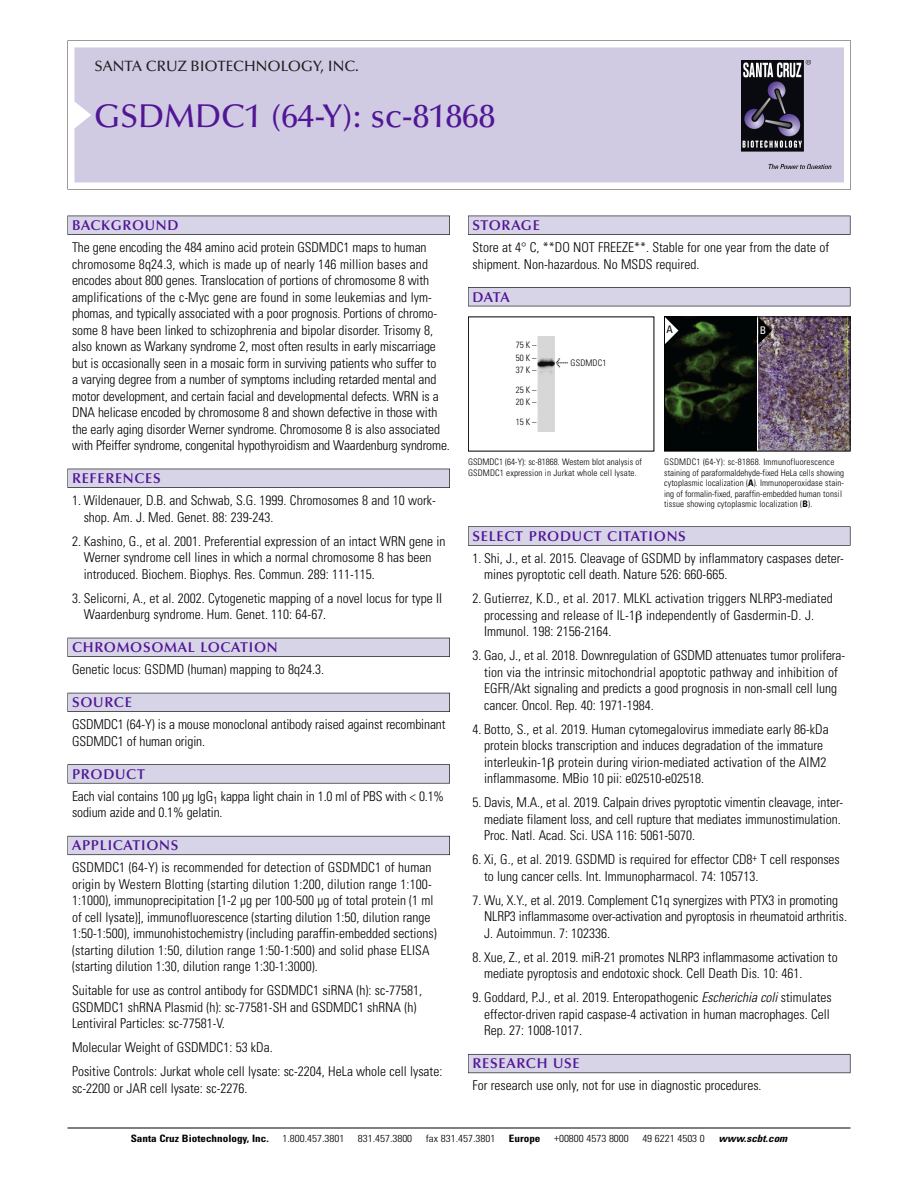
<style>
.page{position:relative;width:918px;height:1188px;background:#fff}
.page>*{position:absolute;margin:0;border:0;box-sizing:border-box;transform-origin:0 0}
.t1{font:500 33px "Optima";color:#511695}
.t2{font:500 15px "Optima";color:#231f20}
.t3{font:600 14.25px "Optima";letter-spacing:.05em;color:#511695}
.t4{font:300 condensed 13.5px/16.5px "Univers";color:#000}
.t5{font:condensed 10.5px "Univers";color:#000}
.t6{font:condensed 10.5px "Univers";color:#fff}
.t7{font:300 condensed 10.2px "Univers";color:#000;scale:1.1 1}
.t8{font:700 condensed 10.2px "Univers";color:#000;scale:1.1 1}
.t9{font:italic 700 condensed 10.2px "Univers";color:#000;scale:1.1 1}
.t10{font:300 condensed 9px/10.5px "Univers";letter-spacing:.01em;color:#000}
.s1{font-family:"Meta Plus";font-weight:400;font-stretch:normal;font-size:10.5px}
.s2{font-weight:700}
.s3{font-style:italic}
</style>
<div class="page">
<svg style="left:74px;top:41px;width:777px;height:148px"></svg>
<div style="left:74px;top:47px;width:770px;height:135px;background:#d1cae3"></div>
<img style="left:741px;top:60px;width:90px;height:108px">
<div style="left:68px;top:216px;width:382px;height:19px;background:#535256"></div>
<div style="left:68px;top:216px;width:381px;height:18px;background:#d7d4e8"></div>
<div style="left:68px;top:469px;width:382px;height:19px;background:#525156"></div>
<div style="left:68px;top:469px;width:381px;height:18px;background:#d7d4e8"></div>
<div style="left:68px;top:638px;width:382px;height:19px;background:#515057"></div>
<div style="left:68px;top:638px;width:381px;height:18px;background:#d7d4e8"></div>
<div style="left:68px;top:693px;width:382px;height:19px;background:#535259"></div>
<div style="left:68px;top:693px;width:381px;height:18px;background:#d7d4e8"></div>
<svg style="left:68px;top:764px;width:382px;height:20px"></svg>
<div style="left:68px;top:765px;width:381px;height:18px;background:#d7d4e8"></div>
<div style="left:68px;top:836px;width:382px;height:19px;background:#64626c"></div>
<div style="left:68px;top:836px;width:381px;height:18px;background:#d7d4e8"></div>
<div style="left:468px;top:216px;width:382px;height:19px;background:#535256"></div>
<div style="left:468px;top:216px;width:382px;height:18px;background:#d7d4e8"></div>
<div style="left:468px;top:287px;width:382px;height:19px;background:#515155"></div>
<div style="left:468px;top:288px;width:382px;height:18px;background:#d7d4e8"></div>
<div style="left:468px;top:526px;width:382px;height:20px;background:#666"></div>
<div style="left:468px;top:527px;width:382px;height:18px;background:#d7d4e8"></div>
<div style="left:468px;top:1054px;width:382px;height:19px;background:#5e5d65"></div>
<div style="left:468px;top:1055px;width:382px;height:18px;background:#d7d4e8"></div>
<hr style="left:68px;top:1128px;width:782px;height:1px;background:#000">
<img style="left:758px;top:318px;width:90px;height:132px">
<img style="left:666px;top:318px;width:90px;height:132px">
<div style="left:664px;top:316px;width:186px;height:136px;border:1px solid #000"></div>
<svg style="left:758px;top:317px;width:14px;height:27px"></svg>
<svg style="left:665px;top:317px;width:13px;height:27px"></svg>
<img style="left:538px;top:337px;width:17px;height:94px">
<p class="t2" style="left:94px;top:60px;width:266px">SANTA CRUZ BIOTECHNOLOGY, INC.</p>
<p class="t1" style="left:94px;top:102px;width:402px">GSDMDC1 (64-Y): sc-81868</p>
<p class="t3" style="left:72px;top:219px;width:108px">BACKGROUND</p>
<p class="t4" style="left:72px;top:240px;width:379px">The gene encoding the 484 amino acid protein GSDMDC1 maps to human chromosome 8q24.3, which is made up of nearly 146 million bases and encodes about 800 genes. Translocation of portions of chromosome 8 with amplifications of the c-Myc gene are found in some leukemias and lym&shy;phomas, and typically associated with a poor prognosis. Portions of chromo&shy;some 8 have been linked to schizophrenia and bipolar disorder. Trisomy 8, also known as Warkany syndrome 2, most often results in early miscarriage but is occasionally seen in a mosaic form in surviving patients who suffer to<br>a varying degree from a number of symptoms including retarded mental and motor development, and certain facial and developmental defects. WRN is a DNA helicase encoded by chromosome 8 and shown defective in those with the early aging disorder Werner syndrome. Chromosome 8 is also associated with Pfeiffer syndrome, congenital hypothyroidism and Waardenburg syndrome.</p>
<p class="t3" style="left:72px;top:472px;width:90px">REFERENCES</p>
<p class="t4" style="left:84px;top:493px;width:354px;text-indent:-12px">1. Wildenauer, D.B. and Schwab, S.G. 1999. Chromosomes 8 and 10 work&shy;shop. Am. J. Med. Genet. 88: 239-243.</p>
<p class="t4" style="left:84px;top:534px;width:363px;text-indent:-12px">2. Kashino, G., et al. 2001. Preferential expression of an intact WRN gene in<br>Werner syndrome cell lines in which a normal chromosome 8 has been introduced. Biochem. Biophys. Res. Commun. 289: 111-115.</p>
<p class="t4" style="left:84px;top:591px;width:360px;text-indent:-12px">3. Selicorni, A., et al. 2002. Cytogenetic mapping of a novel locus for type II<br>Waardenburg syndrome. Hum. Genet. 110: 64-67.</p>
<p class="t3" style="left:72px;top:641px;width:207px">CHROMOSOMAL LOCATION</p>
<p class="t4" style="left:72px;top:663px;width:254px">Genetic locus: GSDMD (human) mapping to 8q24.3.</p>
<p class="t3" style="left:72px;top:696px;width:61px">SOURCE</p>
<p class="t4" style="left:72px;top:718px;width:375px">GSDMDC1 (64-Y) is a mouse monoclonal antibody raised against recombinant<br>GSDMDC1 of human origin.</p>
<p class="t3" style="left:72px;top:768px;width:74px">PRODUCT</p>
<p class="t4" style="left:72px;top:789px;width:374px">Each vial contains 100 µg IgG<sub>1</sub> kappa light chain in 1.0 ml of PBS with &lt; 0.1% sodium azide and 0.1% gelatin.</p>
<p class="t3" style="left:72px;top:840px;width:108px">APPLICATIONS</p>
<p class="t4" style="left:72px;top:861px;width:366px">GSDMDC1 (64-Y) is recommended for detection of GSDMDC1 of human origin by Western Blotting (starting dilution 1:200, dilution range 1:100- 1:1000), immunoprecipitation [1-2 µg per 100-500 µg of total protein (1 ml of cell lysate)], immunofluorescence (starting dilution 1:50, dilution range 1:50-1:500), immunohistochemistry (including paraffin-embedded sections) (starting dilution 1:50, dilution range 1:50-1:500) and solid phase ELISA (starting dilution 1:30, dilution range 1:30-1:3000).</p>
<p class="t4" style="left:72px;top:984px;width:352px">Suitable for use as control antibody for GSDMDC1 siRNA (h): sc-77581,<br>GSDMDC1 shRNA Plasmid (h): sc-77581-SH and GSDMDC1 shRNA (h)<br>Lentiviral Particles: sc-77581-V.</p>
<p class="t4" style="left:72px;top:1041px;width:202px">Molecular Weight of GSDMDC1: 53 kDa.</p>
<p class="t4" style="left:72px;top:1065px;width:372px">Positive Controls: Jurkat whole cell lysate: sc-2204, HeLa whole cell lysate: sc-2200 or JAR cell lysate: sc-2276.</p>
<p class="t3" style="left:473px;top:219px;width:69px">STORAGE</p>
<p class="t4" style="left:473px;top:240px;width:358px">Store at 4° C, **DO NOT FREEZE**. Stable for one year from the date of shipment. Non-hazardous. No MSDS required.</p>
<p class="t3" style="left:473px;top:291px;width:39px">DATA</p>
<p class="t10" style="left:516px;top:339px;width:22px;line-height:13.2px">75 K –<br>50 K –</p>
<p class="t10" style="left:516px;top:365px;width:22px">37 K –</p>
<p class="t10" style="left:516px;top:385px;width:22px;line-height:12.3px">25 K –<br>20 K –</p>
<p class="t10" style="left:516px;top:417px;width:22px">15 K –</p>
<p class="t10" style="left:556px;top:359px;width:52px"><span class="s1">&lt;</span> GSDMDC1</p>
<p class="t10" style="left:468px;top:458px;width:175px">GSDMDC1 (64-Y): sc-81868. Western blot analysis of<br>GSDMDC1 expression in Jurkat whole cell lysate.</p>
<p class="t5" style="left:667px;top:326px;width:8px">A</p>
<p class="t6" style="left:760px;top:326px;width:8px">B</p>
<p class="t10" style="left:664px;top:458px;width:181px">GSDMDC1 (64-Y): sc-81868. Immunofluorescence staining of paraformaldehyde-fixed HeLa cells showing cytoplasmic localization (<span class="s2">A</span>). Immunoperoxidase stain&shy;ing of formalin-fixed, paraffin-embedded human tonsil tissue showing cytoplasmic localization (<span class="s2">B</span>).</p>
<p class="t3" style="left:473px;top:530px;width:215px">SELECT PRODUCT CITATIONS</p>
<p class="t4" style="left:484px;top:551px;width:361px;text-indent:-12px">1. Shi, J., et al. 2015. Cleavage of GSDMD by inflammatory caspases deter&shy;mines pyroptotic cell death. Nature 526: 660-665.</p>
<p class="t4" style="left:484px;top:592px;width:350px;text-indent:-12px">2. Gutierrez, K.D., et al. 2017. MLKL activation triggers NLRP3-mediated processing and release of IL-1 independently of Gasdermin-D. J.<br>Immunol. 198: 2156-2164.</p>
<p class="t4" style="left:484px;top:649px;width:362px;text-indent:-12px">3. Gao, J., et al. 2018. Downregulation of GSDMD attenuates tumor prolifera&shy;tion via the intrinsic mitochondrial apoptotic pathway and inhibition of EGFR/Akt signaling and predicts a good prognosis in non-small cell lung cancer. Oncol. Rep. 40: 1971-1984.</p>
<p class="t4" style="left:484px;top:722px;width:346px;text-indent:-12px">4. Botto, S., et al. 2019. Human cytomegalovirus immediate early 86-kDa protein blocks transcription and induces degradation of the immature interleukin-1 protein during virion-mediated activation of the AIM2 inflammasome. MBio 10 pii: e02510-e02518.</p>
<p class="t4" style="left:484px;top:796px;width:361px;text-indent:-12px">5. Davis, M.A., et al. 2019. Calpain drives pyroptotic vimentin cleavage, inter&shy;mediate filament loss, and cell rupture that mediates immunostimulation.<br>Proc. Natl. Acad. Sci. USA 116: 5061-5070.</p>
<p class="t4" style="left:484px;top:853px;width:357px;text-indent:-12px">6. Xi, G., et al. 2019. GSDMD is required for effector CD8<sup>+</sup> T cell responses to lung cancer cells. Int. Immunopharmacol. 74: 105713.</p>
<p class="t4" style="left:484px;top:893px;width:364px;text-indent:-12px">7. Wu, X.Y., et al. 2019. Complement C1q synergizes with PTX3 in promoting<br>NLRP3 inflammasome over-activation and pyroptosis in rheumatoid arthritis.<br>J. Autoimmun. 7: 102336.</p>
<p class="t4" style="left:484px;top:950px;width:355px;text-indent:-12px">8. Xue, Z., et al. 2019. miR-21 promotes NLRP3 inflammasome activation to mediate pyroptosis and endotoxic shock. Cell Death Dis. 10: 461.</p>
<p class="t4" style="left:484px;top:991px;width:349px;text-indent:-12px">9. Goddard, P.J., et al. 2019. Enteropathogenic <span class="s3">Escherichia coli</span>stimulates effector-driven rapid caspase-4 activation in human macrophages. Cell<br>Rep. 27: 1008-1017.</p>
<p class="t3" style="left:473px;top:1058px;width:109px">RESEARCH USE</p>
<p class="t4" style="left:473px;top:1079px;width:291px">For research use only, not for use in diagnostic procedures.</p>
<p class="t8" style="left:131px;top:1135px;width:127px">Santa Cruz Biotechnology, Inc.</p>
<p class="t7" style="left:282px;top:1135px;width:58px">1.800.457.3801</p>
<p class="t7" style="left:358px;top:1135px;width:51px">831.457.3800</p>
<p class="t7" style="left:426px;top:1135px;width:65px">fax 831.457.3801</p>
<p class="t8" style="left:509px;top:1135px;width:30px">Europe</p>
<p class="t7" style="left:554px;top:1135px;width:69px">+00800 4573 8000</p>
<p class="t7" style="left:642px;top:1135px;width:58px">49 6221 4503 0</p>
<p class="t9" style="left:719px;top:1135px;width:66px">www.scbt.com</p>
</div>
